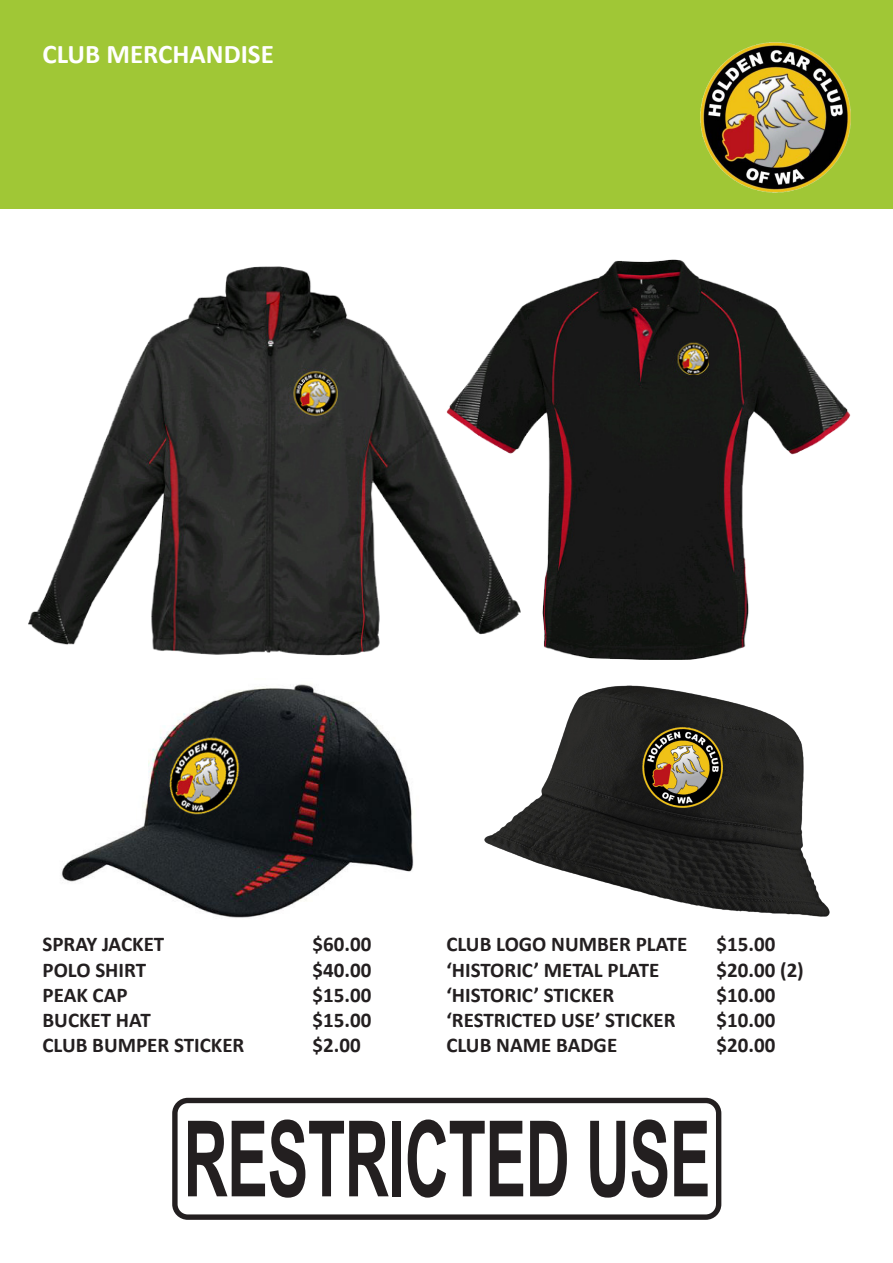
<style>
.page{position:relative;width:893px;height:1263px;background:#fff}
.page>*{position:absolute;margin:0;border:0;box-sizing:border-box;transform-origin:0 0}
.t1{font:700 105.45px "Arial";letter-spacing:-.01em;color:#231f20;scale:.58 1}
.t2{font:700 27px "Calibri";color:#fff}
.t3{font:700 21px "Calibri";color:#231f20}
</style>
<div class="page">
<div style="left:0;top:0;width:893px;height:208px;background:#a0c736"></div>
<img style="left:700px;top:43px;width:150px;height:150px">
<img style="left:521px;top:259px;width:329px;height:401px">
<img style="left:28px;top:266px;width:493px;height:389px">
<img style="left:485px;top:686px;width:344px;height:231px">
<img style="left:61px;top:684px;width:353px;height:234px">
<div style="left:172px;top:1098px;width:549px;height:122px;border:5px solid #231f20;border-radius:13px"></div>
<p class="t2" style="left:43px;top:35px;width:233px">CLUB MERCHANDISE</p>
<p class="t3" style="left:43px;top:929px;width:123px">SPRAY JACKET</p>
<p class="t3" style="left:313px;top:929px;width:60px">$60.00</p>
<p class="t3" style="left:43px;top:955px;width:105px">POLO SHIRT</p>
<p class="t3" style="left:312px;top:955px;width:60px">$40.00</p>
<p class="t3" style="left:43px;top:980px;width:87px">PEAK CAP</p>
<p class="t3" style="left:312px;top:980px;width:60px">$15.00</p>
<p class="t3" style="left:43px;top:1005px;width:110px">BUCKET HAT</p>
<p class="t3" style="left:313px;top:1005px;width:60px">$15.00</p>
<p class="t3" style="left:43px;top:1030px;width:203px">CLUB BUMPER STICKER</p>
<p class="t3" style="left:313px;top:1030px;width:50px">$2.00</p>
<p class="t3" style="left:446px;top:929px;width:243px">CLUB LOGO NUMBER PLATE</p>
<p class="t3" style="left:716px;top:929px;width:60px">$15.00</p>
<p class="t3" style="left:446px;top:955px;width:214px">‘HISTORIC’ METAL PLATE</p>
<p class="t3" style="left:716px;top:955px;width:89px">$20.00 (2)</p>
<p class="t3" style="left:446px;top:980px;width:169px">‘HISTORIC’ STICKER</p>
<p class="t3" style="left:716px;top:980px;width:60px">$10.00</p>
<p class="t3" style="left:446px;top:1005px;width:231px">‘RESTRICTED USE’ STICKER</p>
<p class="t3" style="left:716px;top:1005px;width:60px">$10.00</p>
<p class="t3" style="left:446px;top:1030px;width:172px">CLUB NAME BADGE</p>
<p class="t3" style="left:716px;top:1030px;width:60px">$20.00</p>
<p class="t1" style="left:184px;top:1085px;width:910px">RESTRICTED USE</p>
</div>
